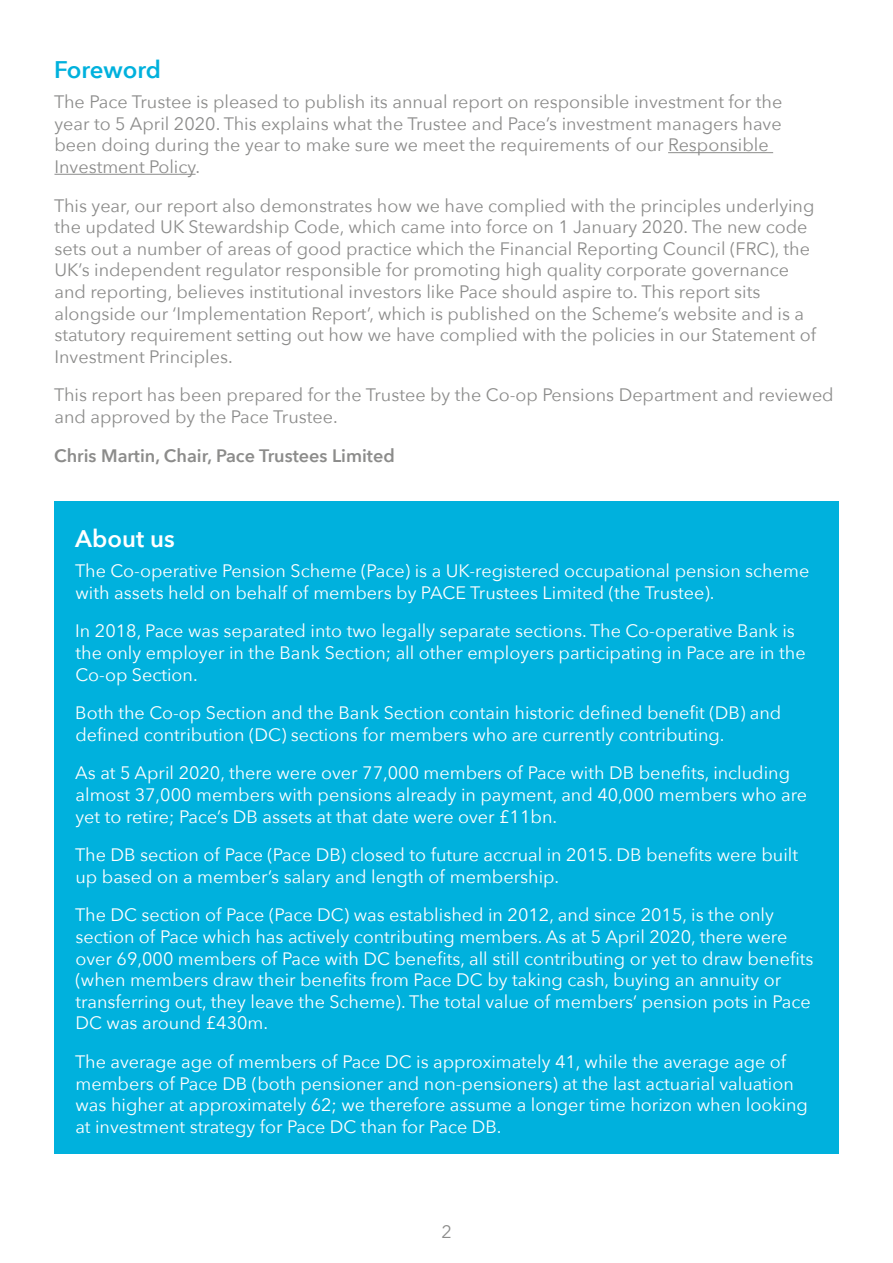
<style>
.page{position:relative;width:893px;height:1263px;background:#fff}
.page>*{position:absolute;margin:0;border:0;box-sizing:border-box;transform-origin:0 0}
.t1{font:600 24px "Avenir Next";color:#00b1dd}
.t2{font:600 24px "Avenir Next";color:#fff}
.t3{font:18px/21.6px "Avenir Next";color:#fff}
.t4{font:18px/21.6px "Avenir Next";color:#8c8c8b}
.t5{font:600 18px "Avenir Next";color:#8c8c8b}
</style>
<div class="page">
<hr style="left:668px;top:152px;width:105px;height:1px;background:#8c8c8b">
<hr style="left:54px;top:174px;width:142px;height:1px;background:#8c8c8b">
<div style="left:54px;top:502px;width:785px;height:652px;background:#00b1dd"></div>
<h1 class="t1" style="left:54px;top:49px;width:108px">Foreword</h1>
<p class="t4" style="left:54px;top:90px;width:730px">The Pace Trustee is pleased to publish its annual report on responsible investment for the year to 5 April 2020. This explains what the Trustee and Pace’s investment managers have been doing during the year to make sure we meet the requirements of our Responsible Investment Policy.</p>
<p class="t4" style="left:54px;top:194px;width:763px">This year, our report also demonstrates how we have complied with the principles underlying the updated UK Stewardship Code, which came into force on 1 January 2020. The new code sets out a number of areas of good practice which the Financial Reporting Council (FRC), the UK’s independent regulator responsible for promoting high quality corporate governance and reporting, believes institutional investors like Pace should aspire to. This report sits alongside our ‘Implementation Report’, which is published on the Scheme’s website and is a statutory requirement setting out how we have complied with the policies in our Statement of Investment Principles.</p>
<p class="t4" style="left:54px;top:383px;width:781px">This report has been prepared for the Trustee by the Co-op Pensions Department and reviewed and approved by the Pace Trustee.</p>
<p class="t5" style="left:54px;top:440px;width:342px">Chris Martin, Chair, Pace Trustees Limited</p>
<h1 class="t2" style="left:75px;top:518px;width:101px">About us</h1>
<p class="t3" style="left:75px;top:559px;width:735px">The Co-operative Pension Scheme (Pace) is a UK-registered occupational pension scheme with assets held on behalf of members by PACE Trustees Limited (the Trustee).</p>
<p class="t3" style="left:75px;top:619px;width:732px">In 2018, Pace was separated into two legally separate sections. The Co-operative Bank is the only employer in the Bank Section; all other employers participating in Pace are in the<br>Co-op Section.</p>
<p class="t3" style="left:75px;top:701px;width:708px">Both the Co-op Section and the Bank Section contain historic defined benefit (DB) and defined contribution (DC) sections for members who are currently contributing.</p>
<p class="t3" style="left:75px;top:761px;width:733px">As at 5 April 2020, there were over 77,000 members of Pace with DB benefits, including almost 37,000 members with pensions already in payment, and 40,000 members who are yet to retire; Pace’s DB assets at that date were over £11bn.</p>
<p class="t3" style="left:75px;top:843px;width:724px">The DB section of Pace (Pace DB) closed to future accrual in 2015. DB benefits were built up based on a member’s salary and length of membership.</p>
<p class="t3" style="left:75px;top:904px;width:740px">The DC section of Pace (Pace DC) was established in 2012, and since 2015, is the only section of Pace which has actively contributing members. As at 5 April 2020, there were over 69,000 members of Pace with DC benefits, all still contributing or yet to draw benefits (when members draw their benefits from Pace DC by taking cash, buying an annuity or transferring out, they leave the Scheme). The total value of members’ pension pots in Pace DC was around £430m.</p>
<p class="t3" style="left:75px;top:1050px;width:734px">The average age of members of Pace DC is approximately 41, while the average age of members of Pace DB (both pensioner and non-pensioners) at the last actuarial valuation was higher at approximately 62; we therefore assume a longer time horizon when looking at investment strategy for Pace DC than for Pace DB.</p>
<p class="t4" style="left:441px;top:1220px;width:12px">2</p>
</div>
